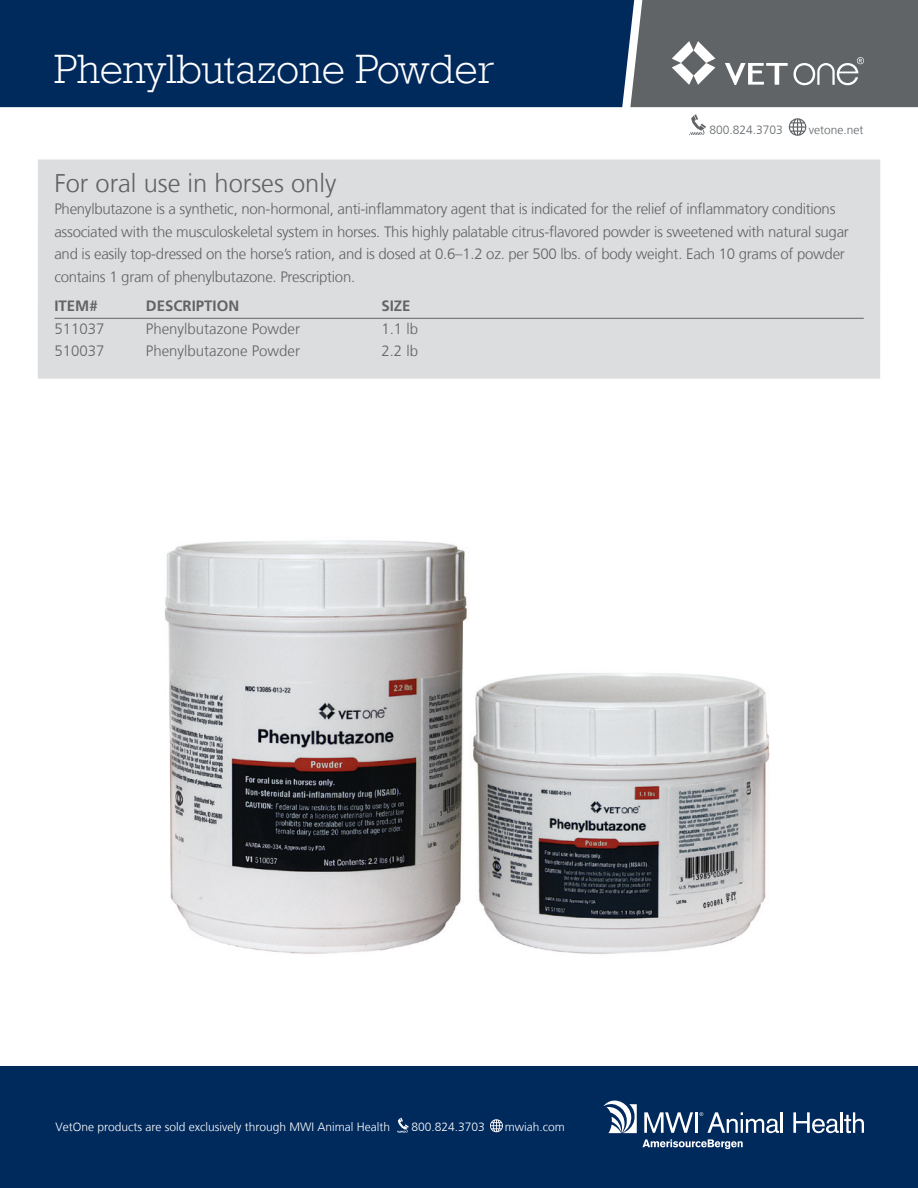
<style>
.page{position:relative;width:918px;height:1188px;background:#fff}
.page>*{position:absolute;margin:0;border:0;box-sizing:border-box;transform-origin:0 0}
.t1{font:300 42px "Rockwell";color:#fff}
.Product_Headline{font:300 25.5px "Frutiger LT";color:#636366}
.Product_Headline-2{font:300 15px/22.5px "Frutiger LT";letter-spacing:-.02em;color:#636366}
.Ordering_List{font:300 15px "Frutiger LT";color:#636366}
.ItemDescSize{font:700 15px "Frutiger LT Std";color:#636366}
.t2{font:300 12px "Frutiger LT";color:#fff}
.t3{font:300 12px "Frutiger LT";color:#606467}
</style>
<div class="page">
<div style="left:0;top:0;width:630px;height:107px;background:#00295c"></div>
<svg style="left:630px;top:0;width:288px;height:107px;background:#6b6f72"></svg>
<svg style="left:689px;top:114px;width:17px;height:21px"></svg>
<svg style="left:789px;top:118px;width:17px;height:18px"></svg>
<div style="left:0;top:1066px;width:918px;height:122px;background:#00295c"></div>
<svg style="left:603px;top:1101px;width:34px;height:32px"></svg>
<svg style="left:643px;top:1139px;width:100px;height:10px"></svg>
<svg style="left:644px;top:1112px;width:49px;height:21px"></svg>
<hr style="left:695px;top:1112px;width:3px;height:21px;background:#fff">
<svg style="left:699px;top:1112px;width:80px;height:21px"></svg>
<hr style="left:781px;top:1112px;width:2px;height:21px;background:#fff">
<svg style="left:793px;top:1112px;width:71px;height:21px"></svg>
<svg style="left:397px;top:1118px;width:12px;height:15px"></svg>
<svg style="left:490px;top:1119px;width:13px;height:14px"></svg>
<div style="left:38px;top:160px;width:842px;height:219px;background:#dcdddf"></div>
<hr style="left:54px;top:318px;width:810px;height:1px;background:#636366">
<img style="left:164px;top:540px;width:606px;height:414px">
<h1 class="t1" style="left:54px;top:38px;width:442px">Phenylbutazone Powder</h1>
<p class="t3" style="left:710px;top:123px;width:75px">800.824.3703</p>
<p class="t3" style="left:809px;top:123px;width:56px">vetone.net</p>
<p class="Product_Headline" style="left:54px;top:169px;width:283px">For oral use in horses only</p>
<p class="Product_Headline-2" style="left:54px;top:198px;width:796px">Phenylbutazone is a synthetic, non-hormonal, anti-inflammatory agent that is indicated for the relief of inflammatory conditions associated with the musculoskeletal system in horses. This highly palatable citrus-flavored powder is sweetened with natural sugar and is easily top-dressed on the horse’s ration, and is dosed at 0.6–1.2 oz. per 500 lbs. of body weight. Each 10 grams of powder contains 1 gram of phenylbutazone. Prescription.</p>
<p class="ItemDescSize" style="left:54px;top:297px;width:45px">ITEM#</p>
<p class="ItemDescSize" style="left:146px;top:297px;width:95px">DESCRIPTION</p>
<p class="ItemDescSize" style="left:381px;top:297px;width:31px">SIZE</p>
<p class="Ordering_List" style="left:54px;top:320px;width:52px">511037</p>
<p class="Ordering_List" style="left:146px;top:320px;width:156px">Phenylbutazone Powder</p>
<p class="Ordering_List" style="left:381px;top:320px;width:38px">1.1 lb</p>
<p class="Ordering_List" style="left:54px;top:343px;width:52px">510037</p>
<p class="Ordering_List" style="left:146px;top:343px;width:156px">Phenylbutazone Powder</p>
<p class="Ordering_List" style="left:381px;top:343px;width:38px">2.2 lb</p>
<p class="t2" style="left:56px;top:1120px;width:336px">VetOne products are sold exclusively through MWI Animal Health</p>
<p class="t2" style="left:411px;top:1120px;width:75px">800.824.3703</p>
<p class="t2" style="left:505px;top:1120px;width:61px">mwiah.com</p>
</div>
